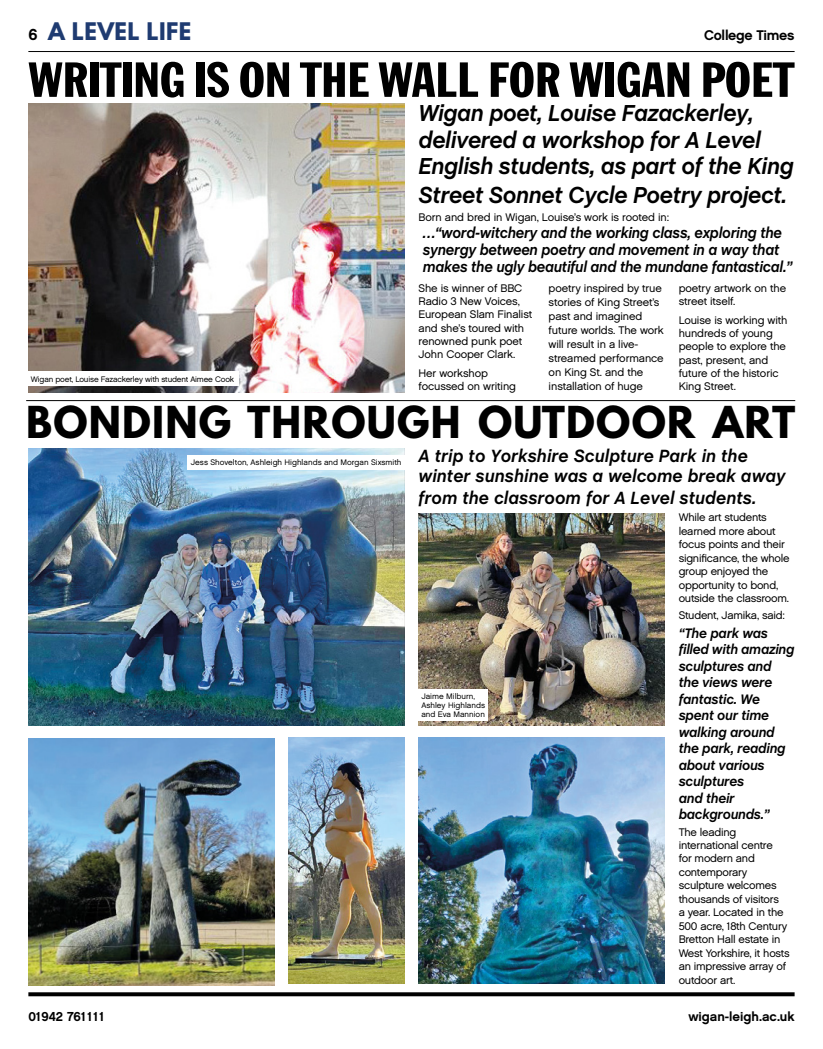
<style>
.page{position:relative;width:823px;height:1049px;background:#fff}
.page>*{position:absolute;margin:0;border:0;box-sizing:border-box;transform-origin:0 0}
.t1{font:48.4px "Franklin Gothic Std Extra Cond";color:#000;scale:1.27 1}
.t2{font:700 39px "League Spartan";letter-spacing:.03em;color:#000}
.t3{font:italic 700 23.5px/26.6px "Chalet";letter-spacing:-.02em;color:#000}
.t4{font:700 21.5px "League Spartan";letter-spacing:.02em;color:#1f3b71}
.t5{font:italic 700 18px/20px "Chalet";color:#000}
.t6{font:16px "Chalet New York Nineteen Sixty";color:#000}
.t7{font:italic 700 15.5px/17.1px "Chalet";letter-spacing:-.02em;color:#000}
.t8{font:italic 700 14px/16.5px "Chalet";letter-spacing:-.02em;color:#000}
.t9{font:14px "Chalet New York Nineteen Sixty";letter-spacing:-.02em;color:#000}
.t10{font:13px "Chalet New York Nineteen Sixty";color:#000}
.t11{font:11px/13.5px "Chalet London Nineteen Sixty";letter-spacing:-.015em;color:#000}
.t12{font:8px/9px "Chalet London Nineteen Sixty";color:#000}
.t13{font:8px "Chalet London Nineteen Sixty";letter-spacing:-.02em;color:#000}
</style>
<div class="page">
<hr style="left:28px;top:51px;width:766px;height:1px;background:#000">
<svg style="left:28px;top:992px;width:766px;height:4px;background:#121212"></svg>
<img style="left:418px;top:513px;width:246px;height:213px">
<img style="left:28px;top:448px;width:376px;height:278px">
<hr style="left:26px;top:400px;width:768px;height:1px;background:#000">
<img style="left:28px;top:104px;width:376px;height:289px">
<div style="left:28px;top:372px;width:210px;height:14px;background:#fff"></div>
<img style="left:28px;top:739px;width:246px;height:246px">
<img style="left:288px;top:737px;width:116px;height:247px">
<img style="left:418px;top:737px;width:246px;height:247px">
<div style="left:187px;top:455px;width:217px;height:14px;background:#fff"></div>
<div style="left:418px;top:689px;width:70px;height:31px;background:#fff"></div>
<h3 class="t4" style="left:48px;top:15px;width:144px">A LEVEL LIFE</h3>
<h3 class="t6" style="left:28px;top:25px;width:11px">6</h3>
<p class="t9" style="left:703px;top:27px;width:92px">College Times</p>
<h1 class="t1" style="left:28px;top:54px;width:604px">WRITING IS ON THE WALL FOR WIGAN POET</h1>
<p class="t13" style="left:31px;top:374px;width:205px">Wigan poet, Louise Fazackerley with student Aimee Cook</p>
<h3 class="t3" style="left:418px;top:100px;width:376px">Wigan poet, Louise Fazackerley, delivered a workshop for A Level<br>English students, as part of the King</h3>
<h3 class="t3" style="left:418px;top:182px;width:370px">Street Sonnet Cycle Poetry project.</h3>
<p class="t11" style="left:418px;top:210px;width:252px">Born and bred in Wigan, Louise’s work is rooted in:</p>
<h3 class="t7" style="left:422px;top:224px;width:371px">…“word-witchery and the working class, exploring the synergy between poetry and movement in a way that makes the ugly beautiful and the mundane fantastical.”</h3>
<p class="t11" style="left:418px;top:281px;width:115px;line-height:13.2px">She is winner of BBC<br>Radio 3 New Voices,<br>European Slam Finalist and she’s toured with renowned punk poet<br>John Cooper Clark.</p>
<p class="t11" style="left:418px;top:366px;width:99px;line-height:13.2px">Her workshop focussed on writing</p>
<p class="t11" style="left:548px;top:281px;width:117px;line-height:14px">poetry inspired by true stories of King Street’s past and imagined future worlds. The work will result in a live&shy;streamed performance on King St. and the installation of huge</p>
<p class="t11" style="left:678px;top:281px;width:109px;line-height:13.2px">poetry artwork on the street itself.</p>
<p class="t11" style="left:678px;top:313px;width:110px;line-height:13.2px">Louise is working with hundreds of young people to explore the past, present, and future of the historic<br>King Street.</p>
<h2 class="t2" style="left:26px;top:392px;width:770px">BONDING THROUGH OUTDOOR ART</h2>
<p class="t12" style="left:191px;top:458px;width:212px">Jess Shovelton, Ashleigh Highlands and Morgan Sixsmith</p>
<h3 class="t5" style="left:418px;top:446px;width:368px">A trip to Yorkshire Sculpture Park in the winter sunshine was a welcome break away</h3>
<h3 class="t5" style="left:418px;top:488px;width:339px">from the classroom for A Level students.</h3>
<p class="t11" style="left:678px;top:511px;width:112px">While art students learned more about focus points and their significance, the whole group enjoyed the opportunity to bond, outside the classroom.</p>
<p class="t11" style="left:678px;top:608px;width:108px">Student, Jamika, said:</p>
<p class="t8" style="left:678px;top:625px;width:117px">“The park was filled with amazing sculptures and the views were fantastic. We spent our time walking around the park, reading about various sculptures<br>and their backgrounds.”</p>
<p class="t11" style="left:678px;top:825px;width:112px">The leading international centre<br>for modern and contemporary sculpture welcomes thousands of visitors<br>a year. Located in the<br>500 acre, 18th Century<br>Bretton Hall estate in<br>West Yorkshire, it hosts an impressive array of outdoor art.</p>
<p class="t12" style="left:421px;top:691px;width:65px">Jaime Milburn,<br>Ashley Highlands and Eva Mannion</p>
<p class="t10" style="left:28px;top:1008px;width:78px">01942 761111</p>
<p class="t10" style="left:688px;top:1008px;width:108px">wigan-leigh.ac.uk</p>
</div>
